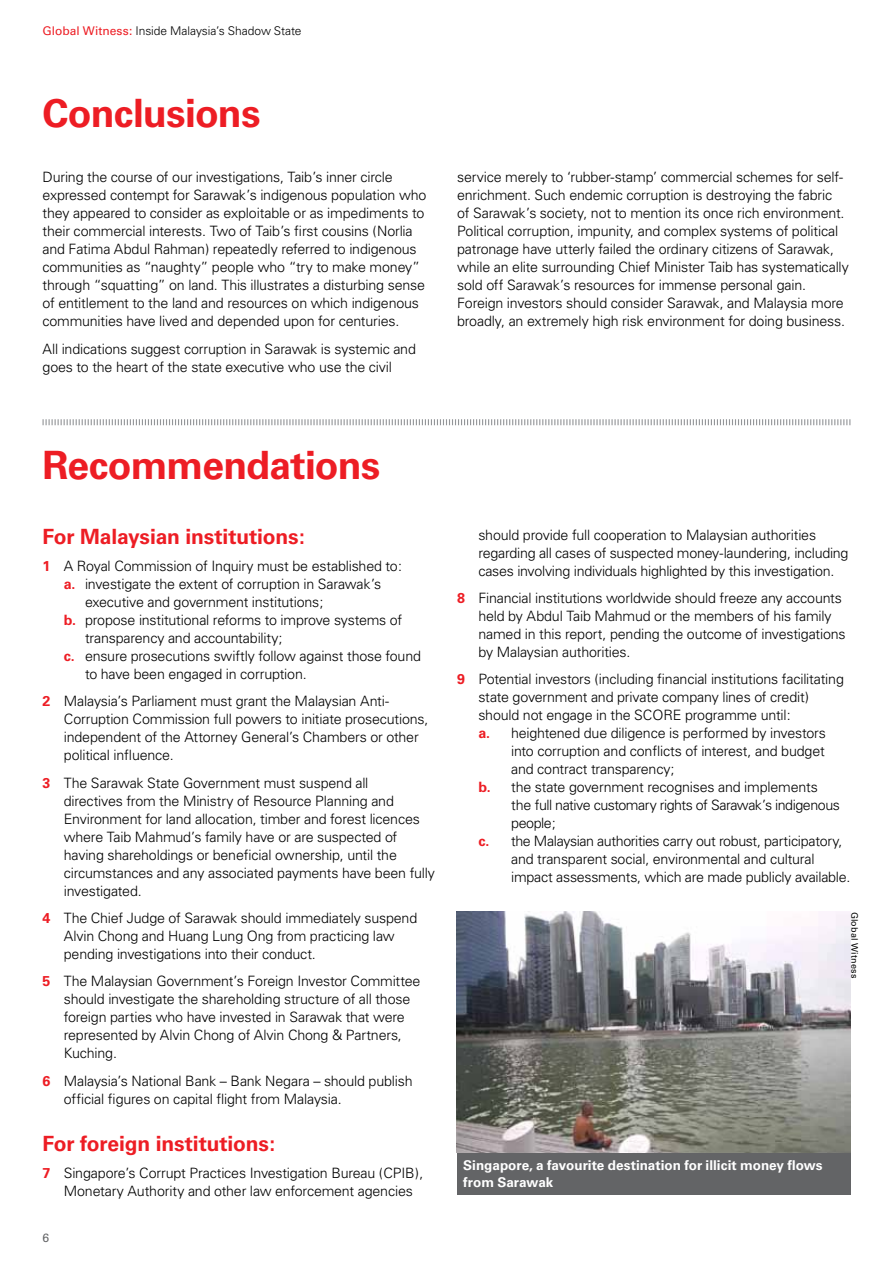
<style>
.page{position:relative;width:893px;height:1263px;background:#fff}
.page>*{position:absolute;margin:0;border:0;box-sizing:border-box;transform-origin:0 0}
.t1{font:700 39px "Univers";letter-spacing:-.02em;color:#ed1d24}
.t2{font:700 21px "Univers";letter-spacing:-.005em;color:#ed1d24}
.t3{font:300 14.25px/18px "Univers";letter-spacing:-.015em;color:#000}
.t4{font:300 14.25px "Univers";letter-spacing:-.035em;color:#000}
.t5{font:700 13.5px/16.5px "Univers";color:#fff}
.t6{font:300 12px "Univers";letter-spacing:-.005em;color:#000}
.t7{font:12px "Univers";color:#636466}
.t8{font:9px "Univers";letter-spacing:.02em;color:#000}
.s1{font-weight:400;color:#ed1d24}
.s2{font-weight:700;color:#ed1d24}
</style>
<div class="page">
<svg style="left:42px;top:419px;width:809px;height:7px"></svg>
<div style="left:457px;top:1152px;width:393px;height:42px;background:#636466"></div>
<img style="left:457px;top:911px;width:393px;height:241px">
<p class="t6" style="left:43px;top:24px;width:260px"><span class="s1">Global Witness:</span> Inside Malaysia’s Shadow State</p>
<h1 class="t1" style="left:43px;top:90px;width:220px">Conclusions</h1>
<p class="t3" style="left:43px;top:168px;width:385px">During the course of our investigations, Taib’s inner circle expressed contempt for Sarawak’s indigenous population who they appeared to consider as exploitable or as impediments to their commercial interests. Two of Taib’s first cousins (Norlia and Fatima Abdul Rahman) repeatedly referred to indigenous communities as “naughty” people who “try to make money” through “squatting” on land. This illustrates a disturbing sense of entitlement to the land and resources on which indigenous communities have lived and depended upon for centuries.</p>
<p class="t3" style="left:43px;top:340px;width:375px">All indications suggest corruption in Sarawak is systemic and goes to the heart of the state executive who use the civil</p>
<p class="t3" style="left:457px;top:168px;width:393px">service merely to ‘rubber-stamp’ commercial schemes for self&shy;enrichment. Such endemic corruption is destroying the fabric<br>of Sarawak’s society, not to mention its once rich environment.<br>Political corruption, impunity, and complex systems of political patronage have utterly failed the ordinary citizens of Sarawak, while an elite surrounding Chief Minister Taib has systematically sold off Sarawak’s resources for immense personal gain.<br>Foreign investors should consider Sarawak, and Malaysia more broadly, an extremely high risk environment for doing business.</p>
<h1 class="t1" style="left:43px;top:442px;width:339px">Recommendations</h1>
<h2 class="t2" style="left:43px;top:524px;width:264px">For Malaysian institutions:</h2>
<p class="t3" style="left:43px;top:557px;width:361px"><span class="s2">1</span> A Royal Commission of Inquiry must be established to:</p>
<p class="t3" style="left:64px;top:575px;width:319px"><span class="s2">a.</span> investigate the extent of corruption in Sarawak’s</p>
<p class="t3" style="left:85px;top:593px;width:240px">executive and government institutions;</p>
<p class="t3" style="left:64px;top:611px;width:340px"><span class="s2">b.</span> propose institutional reforms to improve systems of</p>
<p class="t3" style="left:85px;top:629px;width:199px">transparency and accountability;</p>
<p class="t3" style="left:64px;top:647px;width:359px"><span class="s2">c.</span> ensure prosecutions swiftly follow against those found</p>
<p class="t3" style="left:85px;top:665px;width:223px">to have been engaged in corruption.</p>
<p class="t3" style="left:64px;top:692px;width:366px;text-indent:-21px"><span class="s2">2</span> Malaysia’s Parliament must grant the Malaysian Anti-Corruption Commission full powers to initiate prosecutions, independent of the Attorney General’s Chambers or other political influence.</p>
<p class="t3" style="left:64px;top:773px;width:373px;text-indent:-21px"><span class="s2">3</span> The Sarawak State Government must suspend all<br>directives from the Ministry of Resource Planning and Environment for land allocation, timber and forest licences where Taib Mahmud’s family have or are suspected of having shareholdings or beneficial ownership, until the circumstances and any associated payments have been fully investigated.</p>
<p class="t3" style="left:64px;top:909px;width:355px;text-indent:-21px"><span class="s2">4</span> The Chief Judge of Sarawak should immediately suspend<br>Alvin Chong and Huang Lung Ong from practicing law pending investigations into their conduct.</p>
<p class="t3" style="left:64px;top:972px;width:358px;text-indent:-21px"><span class="s2">5</span> The Malaysian Government’s Foreign Investor Committee should investigate the shareholding structure of all those foreign parties who have invested in Sarawak that were represented by Alvin Chong of Alvin Chong &amp; Partners, Kuching.</p>
<p class="t3" style="left:64px;top:1071px;width:350px;text-indent:-21px"><span class="s2">6</span> Malaysia’s National Bank – Bank Negara – should publish official figures on capital flight from Malaysia.</p>
<h2 class="t2" style="left:43px;top:1131px;width:234px">For foreign institutions:</h2>
<p class="t3" style="left:64px;top:1164px;width:361px;text-indent:-21px"><span class="s2">7</span> Singapore’s Corrupt Practices Investigation Bureau (CPIB),<br>Monetary Authority and other law enforcement agencies</p>
<p class="t7" style="left:43px;top:1231px;width:8px">6</p>
<p class="t3" style="left:478px;top:526px;width:372px">should provide full cooperation to Malaysian authorities regarding all cases of suspected money-laundering, including cases involving individuals highlighted by this investigation.</p>
<p class="t3" style="left:478px;top:589px;width:369px;text-indent:-21px"><span class="s2">8</span> Financial institutions worldwide should freeze any accounts held by Abdul Taib Mahmud or the members of his family named in this report, pending the outcome of investigations by Malaysian authorities.</p>
<p class="t3" style="left:478px;top:670px;width:367px;text-indent:-21px"><span class="s2">9</span> Potential investors (including financial institutions facilitating state government and private company lines of credit) should not engage in the SCORE programme until:<br><span class="s2">a.</span> heightened due diligence is performed by investors</p>
<p class="t3" style="left:511px;top:742px;width:315px">into corruption and conflicts of interest, and budget</p>
<p class="t3" style="left:511px;top:760px;width:165px">and contract transparency;</p>
<p class="t3" style="left:478px;top:778px;width:341px"><span class="s2">b.</span> the state government recognises and implements</p>
<p class="t4" style="left:511px;top:797px;width:330px">the full native customary rights of Sarawak’s indigenous</p>
<p class="t3" style="left:511px;top:814px;width:46px">people;</p>
<p class="t3" style="left:478px;top:832px;width:366px"><span class="s2">c.</span> the Malaysian authorities carry out robust, participatory,</p>
<p class="t3" style="left:511px;top:850px;width:305px">and transparent social, environmental and cultural</p>
<p class="t3" style="left:511px;top:868px;width:341px">impact assessments, which are made publicly available.</p>
<p class="t8" style="left:860px;top:912px;width:68px;rotate:90deg">Global Witness</p>
<p class="t5" style="left:463px;top:1157px;width:361px">Singapore, a favourite destination for illicit money flows from Sarawak</p>
</div>
